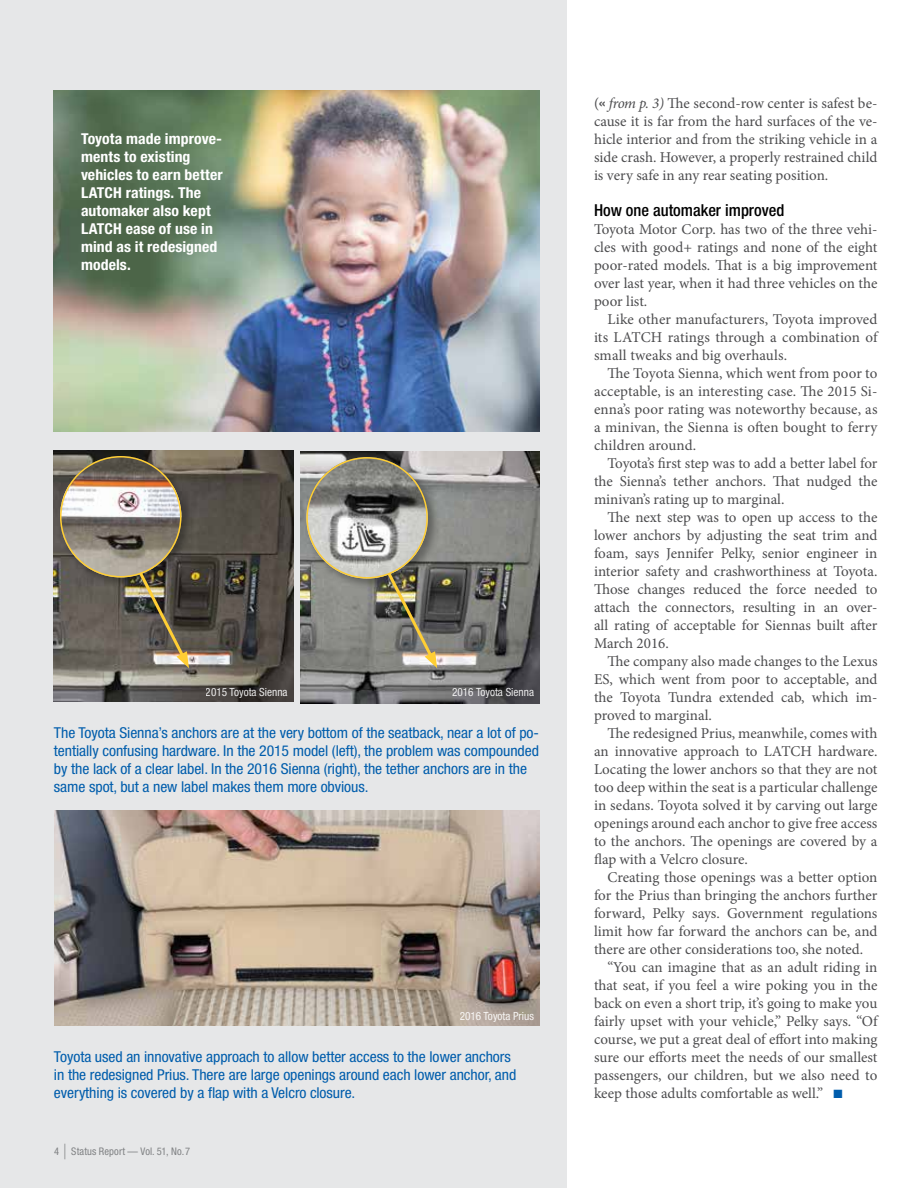
<style>
.page{position:relative;width:918px;height:1188px;background:#fff}
.page>*{position:absolute;margin:0;border:0;box-sizing:border-box;transform-origin:0 0}
.t1{font:500 condensed 16.5px "Helvetica Neue LT Pro";color:#000}
.t2{font:15px/18px "Minion Pro";color:#4c4c4e;text-align:justify}
.t3{font:condensed 15px/18px "Helvetica Neue LT Pro";letter-spacing:-.005em;color:#005dac;scale:1.05 1}
.t4{font:700 condensed 15px/18px "Helvetica Neue LT Pro";letter-spacing:.005em;color:#fff;scale:1.05 1}
.t5{font:condensed 11.25px "Helvetica Neue LT Pro";color:#fff}
.t6{font:condensed 10.5px "Helvetica Neue LT Pro";letter-spacing:.01em;color:#808284}
.s1{font-size:21px}
.s2{font-family:"Helvetica Neue LT Pro";font-weight:500}
.s3{font-style:italic}
.s4{color:#005dac}
</style>
<div class="page">
<div style="left:0;top:0;width:567px;height:1188px;background:#e6e7e8"></div>
<img style="left:54px;top:450px;width:240px;height:252px">
<div style="left:57px;top:453px;width:138px;height:138px;background:#000;opacity:.35"></div>
<img style="left:60px;top:456px;width:122px;height:122px;border-radius:61px">
<div style="left:60px;top:456px;width:122px;height:122px;border:2px solid #ffce34;border-radius:50%"></div>
<img style="left:300px;top:451px;width:240px;height:252px">
<img style="left:54px;top:810px;width:486px;height:216px">
<div style="left:303px;top:454px;width:138px;height:138px;background:#000;opacity:.35"></div>
<img style="left:306px;top:457px;width:122px;height:122px;border-radius:61px">
<div style="left:306px;top:457px;width:122px;height:122px;border:2px solid #ffce34;border-radius:50%"></div>
<img style="left:54px;top:90px;width:486px;height:342px">
<img style="left:136px;top:569px;width:53px;height:99px">
<img style="left:385px;top:570px;width:52px;height:98px">
<p class="t4" style="left:81px;top:129px;width:137px">Toyota made improve&shy;ments to existing vehicles to earn better<br>LATCH ratings. The automaker also kept<br>LATCH ease of use in mind as it redesigned models.</p>
<p class="t5" style="left:206px;top:686px;width:83px">2015 Toyota Sienna</p>
<p class="t5" style="left:452px;top:686px;width:83px">2016 Toyota Sienna</p>
<p class="t3" style="left:54px;top:724px;width:463px">The Toyota Sienna’s anchors are at the very bottom of the seatback, near a lot of po&shy;tentially confusing hardware. In the 2015 model (left), the problem was compounded by the lack of a clear label. In the 2016 Sienna (right), the tether anchors are in the same spot, but a new label makes them more obvious.</p>
<p class="t5" style="left:460px;top:1010px;width:76px">2016 Toyota Prius</p>
<p class="t3" style="left:54px;top:1048px;width:442px">Toyota used an innovative approach to allow better access to the lower anchors in the redesigned Prius. There are large openings around each lower anchor, and everything is covered by a flap with a Velcro closure.</p>
<p class="t6" style="left:54px;top:1145px;width:138px">4 <span class="s1">|</span> Status Report — Vol. 51, No. 7</p>
<p class="t2" style="left:594px;top:94px;width:285px">(<span class="s2">«</span> <span class="s3">from p. 3)</span> The second-row center is safest be&shy;cause it is far from the hard surfaces of the ve&shy;hicle interior and from the striking vehicle in a side crash. However, a properly restrained child is very safe in any rear seating position.</p>
<p class="t1" style="left:594px;top:200px;width:192px">How one automaker improved</p>
<p class="t2" style="left:594px;top:220px;width:285px">Toyota Motor Corp. has two of the three vehi&shy;cles with good+ ratings and none of the eight poor-rated models. That is a big improvement over last year, when it had three vehicles on the poor list.</p>
<p class="t2" style="left:594px;top:310px;width:285px;text-indent:14px">Like other manufacturers, Toyota improved its LATCH ratings through a combination of small tweaks and big overhauls.</p>
<p class="t2" style="left:594px;top:364px;width:285px;text-indent:14px">The Toyota Sienna, which went from poor to acceptable, is an interesting case. The 2015 Si&shy;enna’s poor rating was noteworthy because, as a minivan, the Sienna is often bought to ferry children around.</p>
<p class="t2" style="left:594px;top:454px;width:285px;text-indent:14px">Toyota’s first step was to add a better label for the Sienna’s tether anchors. That nudged the minivan’s rating up to marginal.</p>
<p class="t2" style="left:594px;top:508px;width:285px;text-indent:14px">The next step was to open up access to the lower anchors by adjusting the seat trim and foam, says Jennifer Pelky, senior engineer in interior safety and crashworthiness at Toyota.<br>Those changes reduced the force needed to attach the connectors, resulting in an over&shy;all rating of acceptable for Siennas built after March 2016.</p>
<p class="t2" style="left:594px;top:652px;width:285px;text-indent:14px">The company also made changes to the Lexus ES, which went from poor to acceptable, and the Toyota Tundra extended cab, which im&shy;proved to marginal.</p>
<p class="t2" style="left:594px;top:724px;width:285px;text-indent:14px">The redesigned Prius, meanwhile, comes with an innovative approach to LATCH hardware.<br>Locating the lower anchors so that they are not too deep within the seat is a particular challenge in sedans. Toyota solved it by carving out large openings around each anchor to give free access to the anchors. The openings are covered by a flap with a Velcro closure.</p>
<p class="t2" style="left:608px;top:868px;width:271px">Creating those openings was a better option</p>
<p class="t2" style="left:594px;top:886px;width:285px">for the Prius than bringing the anchors further</p>
<p class="t2" style="left:594px;top:904px;width:285px">forward, Pelky says. Government regulations</p>
<p class="t2" style="left:594px;top:922px;width:285px">limit how far forward the anchors can be, and</p>
<p class="t2" style="left:594px;top:940px;width:271px">there are other considerations too, she noted.</p>
<p class="t2" style="left:608px;top:958px;width:271px">“You can imagine that as an adult riding in</p>
<p class="t2" style="left:594px;top:976px;width:285px">that seat, if you feel a wire poking you in the</p>
<p class="t2" style="left:594px;top:994px;width:285px">back on even a short trip, it’s going to make you</p>
<p class="t2" style="left:594px;top:1012px;width:285px">fairly upset with your vehicle,” Pelky says. “Of</p>
<p class="t2" style="left:594px;top:1030px;width:285px">course, we put a great deal of effort into making</p>
<p class="t2" style="left:594px;top:1048px;width:285px">sure our efforts meet the needs of our smallest</p>
<p class="t2" style="left:594px;top:1066px;width:285px">passengers, our children, but we also need to</p>
<p class="t2" style="left:594px;top:1084px;width:250px">keep those adults comfortable as well.” <span class="s4">■</span></p>
</div>
